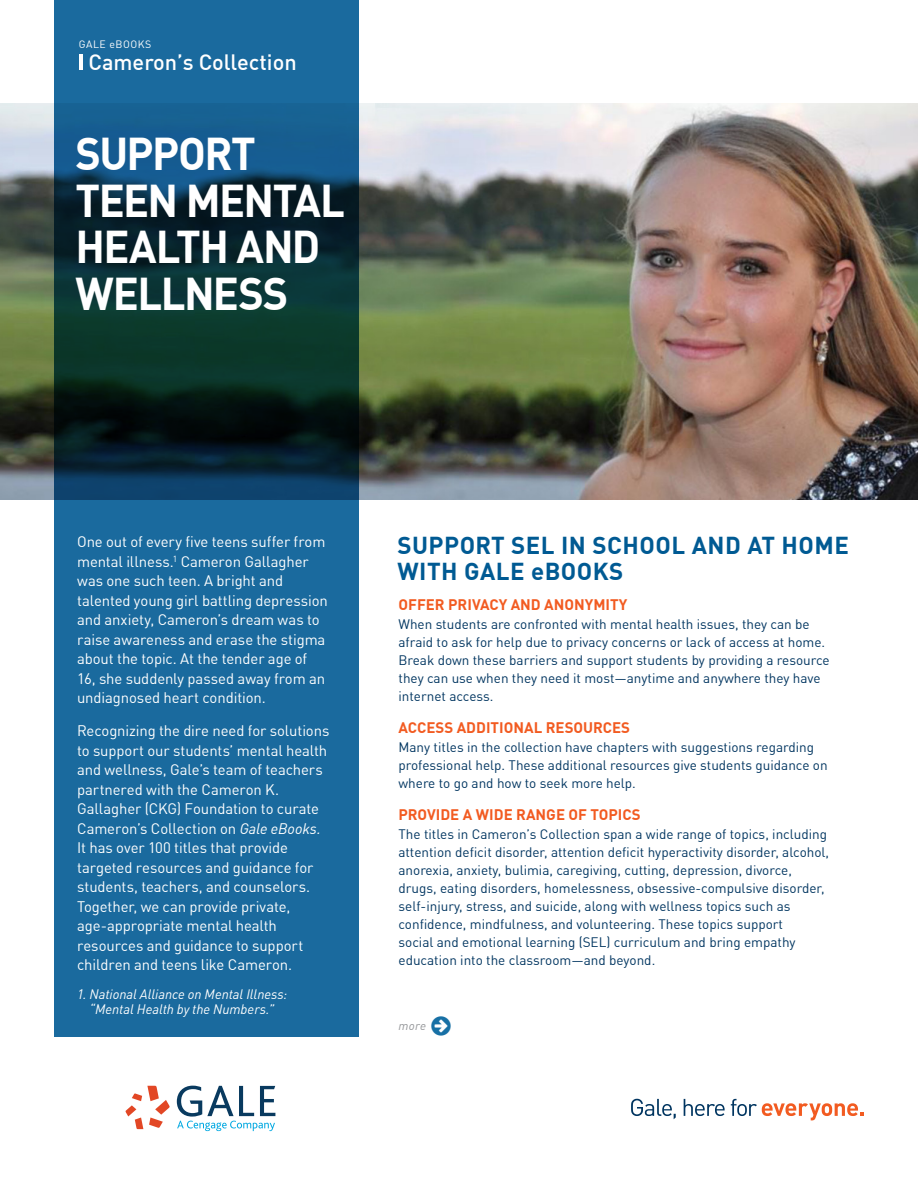
<style>
.page{position:relative;width:918px;height:1188px;background:#fff}
.page>*{position:absolute;margin:0;border:0;box-sizing:border-box;transform-origin:0 0}
.t1{font:700 45px/46.5px "DIN Offc";letter-spacing:-.035em;color:#fff;scale:.96 1}
.t2{font:700 24px/25.5px "DIN Offc";letter-spacing:.02em;color:#005a93}
.t3{font:500 21.75px "DIN Offc";color:#fff}
.t4{font:15px/19.5px "DIN Offc";letter-spacing:-.005em;color:#fff}
.feature_header{font:700 15px "DIN Offc";color:#f25b21}
.feature_copy{font:13.5px/18px "DIN Offc";color:#003560}
.t5{font:italic 13.5px/15px "DIN Offc";color:#fff;text-align:center}
.feature_copy-2{font:italic 12px "DIN Offc";color:#939598}
.t6{font:10.5px "DIN Offc";letter-spacing:.05em;color:#fff}
.s1{font-style:italic}
</style>
<div class="page">
<img style="left:0;top:104px;width:918px;height:396px">
<svg style="left:54px;top:0;width:305px;height:1037px;background:#14557a"></svg>
<hr style="left:79px;top:54px;width:4px;height:16px;background:#fff">
<svg style="left:126px;top:1086px;width:44px;height:43px"></svg>
<svg style="left:177px;top:1086px;width:98px;height:45px"></svg>
<svg style="left:631px;top:1099px;width:45px;height:20px"></svg>
<svg style="left:684px;top:1099px;width:41px;height:17px"></svg>
<svg style="left:731px;top:1099px;width:133px;height:21px"></svg>
<p class="t6" style="left:79px;top:38px;width:74px">GALE eBOOKS</p>
<p class="t3" style="left:88px;top:48px;width:210px">Cameron’s Collection</p>
<p class="t1" style="left:76px;top:131px;width:282px">SUPPORT<br>TEEN MENTAL<br>HEALTH AND<br>WELLNESS</p>
<p class="t4" style="left:77px;top:532px;width:252px">One out of every five teens suffer from mental illness.<sup>1</sup> Cameron Gallagher was one such teen. A bright and talented young girl battling depression and anxiety, Cameron’s dream was to raise awareness and erase the stigma about the topic. At the tender age of 16, she suddenly passed away from an undiagnosed heart condition.</p>
<p class="t4" style="left:77px;top:721px;width:254px">Recognizing the dire need for solutions to support our students’ mental health and wellness, Gale’s team of teachers partnered with the Cameron K.<br>Gallagher (CKG) Foundation to curate Cameron’s Collection on <span class="s1">Gale eBooks.<br></span>It has over 100 titles that provide targeted resources and guidance for students, teachers, and counselors.<br>Together, we can provide private, age-appropriate mental health resources and guidance to support children and teens like Cameron.</p>
<p class="t5" style="left:77px;top:986px;width:212px">1. National Alliance on Mental Illness: “Mental Health by the Numbers.”</p>
<p class="t2" style="left:397px;top:533px;width:453px">SUPPORT SEL IN SCHOOL AND AT HOME<br>WITH GALE eBOOKS</p>
<p class="feature_header" style="left:399px;top:595px;width:230px">OFFER PRIVACY AND ANONYMITY</p>
<p class="feature_copy" style="left:399px;top:616px;width:433px">When students are confronted with mental health issues, they can be afraid to ask for help due to privacy concerns or lack of access at home.<br>Break down these barriers and support students by providing a resource they can use when they need it most—anytime and anywhere they have internet access.</p>
<p class="feature_header" style="left:399px;top:718px;width:233px">ACCESS ADDITIONAL RESOURCES</p>
<p class="feature_copy" style="left:399px;top:738px;width:431px">Many titles in the collection have chapters with suggestions regarding professional help. These additional resources give students guidance on where to go and how to seek more help.</p>
<p class="feature_header" style="left:399px;top:804px;width:244px">PROVIDE A WIDE RANGE OF TOPICS</p>
<p class="feature_copy" style="left:399px;top:825px;width:432px">The titles in Cameron’s Collection span a wide range of topics, including attention deficit disorder, attention deficit hyperactivity disorder, alcohol, anorexia, anxiety, bulimia, caregiving, cutting, depression, divorce, drugs, eating disorders, homelessness, obsessive-compulsive disorder, self-injury, stress, and suicide, along with wellness topics such as confidence, mindfulness, and volunteering. These topics support<br>social and emotional learning (SEL) curriculum and bring empathy education into the classroom—and beyond.</p>
<p class="feature_copy-2" style="left:399px;top:1018px;width:29px">more</p>
</div>
